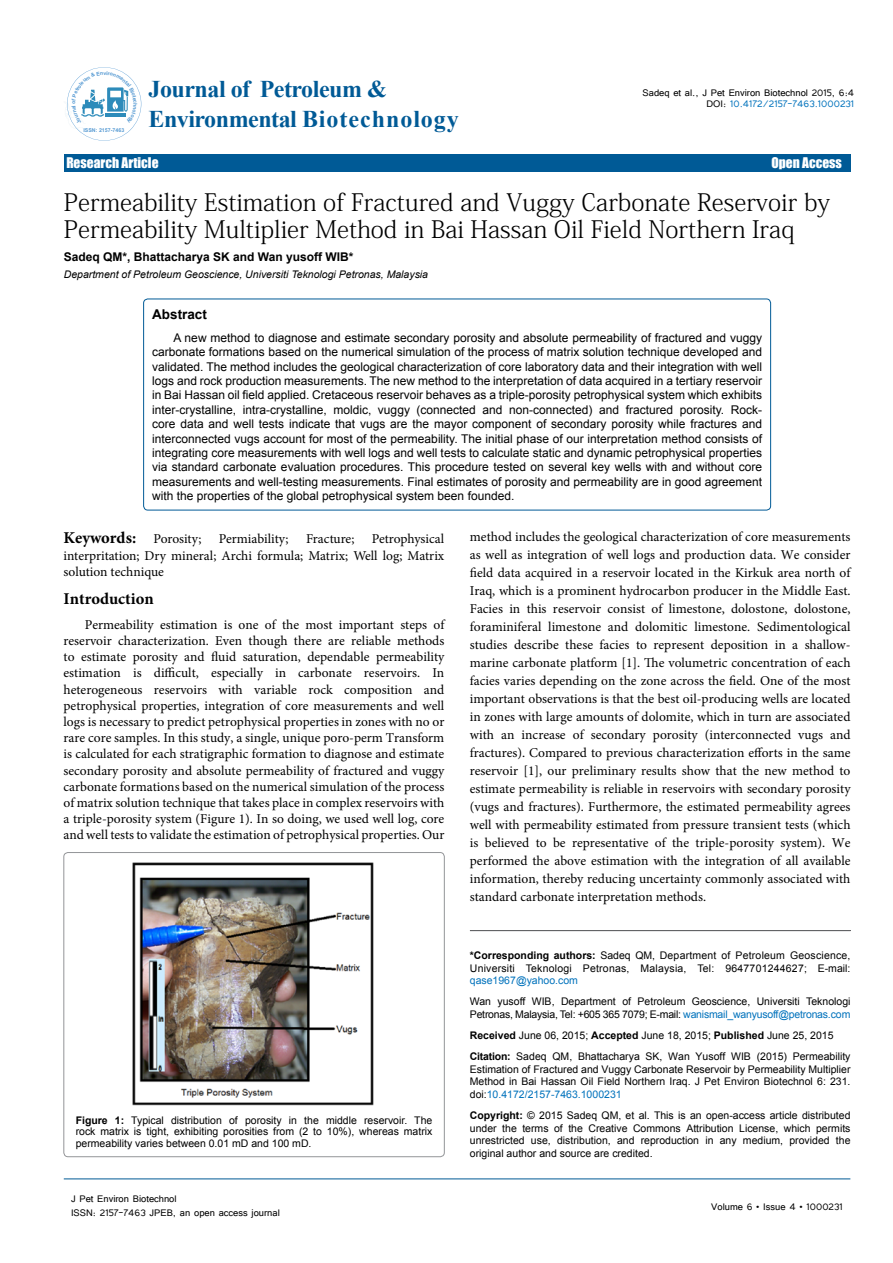
<style>
.page{position:relative;width:893px;height:1263px;background:#fff}
.page>*{position:absolute;margin:0;border:0;box-sizing:border-box;transform-origin:0 0}
.t1{font:24px/27px "Adobe Fangsong Std";color:#000}
.t2{font:700 24px "Times New Roman";letter-spacing:.01em;color:#005a96}
.t3{font:700 24px "Times New Roman";letter-spacing:-.02em;color:#005a96}
.t4{font:700 16.5px "Minion Pro";color:#000}
.t5{font:13.5px/18px "Minion Pro";color:#000;text-align:justify}
.t6{font:13.5px "Impact";color:#fff}
.t7{font:700 13.5px "Arial";color:#000}
.t8{font:12px/14.4px "Arial";color:#000;text-align:justify}
.t9{font:12px/11.1px "Tunga";color:#000;text-align:right}
.t10{font:700 12px "Arial";color:#000}
.t11{font:10.5px/12.6px "Arial";color:#000;text-align:justify}
.t12{font:10.5px/12.6px "Arial";letter-spacing:.02em;color:#000}
.t13{font:italic 10.5px "Arial";color:#000}
.t14{font:10.5px "Arial";color:#0072bc}
.t15{font:700 5.25px "Arial";color:#569ad3}
.s1{color:#0072bc}
.s2{font-weight:700}
</style>
<div class="page">
<div style="left:64px;top:154px;width:786px;height:17px;background:#005a96"></div>
<hr style="left:64px;top:1179px;width:786px;height:1px;background:#005a96">
<div style="left:144px;top:299px;width:627px;height:211px;border:1px solid #005a96;border-radius:4px"></div>
<hr style="left:470px;top:930px;width:380px;height:1px;background:#636466">
<div style="left:64px;top:852px;width:380px;height:305px;border:1px solid #939598;border-radius:4px"></div>
<img style="left:132px;top:862px;width:242px;height:243px">
<svg style="left:67px;top:67px;width:74px;height:74px"></svg>
<p class="t15" style="left:83px;top:127px;width:42px">ISSN: 2157-7463</p>
<h1 class="t3" style="left:149px;top:72px;width:240px">Journal of Petroleum &amp;</h1>
<h1 class="t2" style="left:148px;top:102px;width:312px">Environmental Biotechnology</h1>
<p class="t9" style="left:643px;top:86px;width:213px">Sadeq et al., J Pet Environ Biotechnol 2015, 6:4<br>DOI: <span class="s1">10.4172/2157-7463.1000231</span></p>
<p class="t6" style="left:66px;top:152px;width:94px">Research Article</p>
<p class="t6" style="left:771px;top:152px;width:72px">Open Access</p>
<h1 class="t1" style="left:64px;top:189px;width:768px">Permeability Estimation of Fractured and Vuggy Carbonate Reservoir by<br>Permeability Multiplier Method in Bai Hassan Oil Field Northern Iraq</h1>
<p class="t10" style="left:64px;top:249px;width:291px">Sadeq QM*, Bhattacharya SK and Wan yusoff WIB*</p>
<p class="t13" style="left:64px;top:267px;width:366px">Department of Petroleum Geoscience, Universiti Teknologi Petronas, Malaysia</p>
<p class="t7" style="left:152px;top:305px;width:56px">Abstract</p>
<p class="t8" style="left:152px;top:330px;width:611px;text-indent:21px">A new method to diagnose and estimate secondary porosity and absolute permeability of fractured and vuggy carbonate formations based on the numerical simulation of the process of matrix solution technique developed and validated. The method includes the geological characterization of core laboratory data and their integration with well logs and rock production measurements. The new method to the interpretation of data acquired in a tertiary reservoir in Bai Hassan oil field applied. Cretaceous reservoir behaves as a triple-porosity petrophysical system which exhibits inter-crystalline, intra-crystalline, moldic, vuggy (connected and non-connected) and fractured porosity. Rock&shy;core data and well tests indicate that vugs are the mayor component of secondary porosity while fractures and interconnected vugs account for most of the permeability. The initial phase of our interpretation method consists of integrating core measurements with well logs and well tests to calculate static and dynamic petrophysical properties via standard carbonate evaluation procedures. This procedure tested on several key wells with and without core measurements and well-testing measurements. Final estimates of porosity and permeability are in good agreement with the properties of the global petrophysical system been founded.</p>
<p class="t4" style="left:64px;top:526px;width:74px">Keywords:</p>
<p class="t5" style="left:154px;top:530px;width:49px">Porosity;</p>
<p class="t5" style="left:219px;top:530px;width:71px">Permiability;</p>
<p class="t5" style="left:306px;top:530px;width:50px">Fracture;</p>
<p class="t5" style="left:64px;top:531px;width:382px;line-height:16.2px;text-indent:308px">Petrophysical interpritation; Dry mineral; Archi formula; Matrix; Well log; Matrix solution technique</p>
<p class="t4" style="left:64px;top:587px;width:92px">Introduction</p>
<p class="t5" style="left:64px;top:616px;width:382px;line-height:16.2px;text-indent:21px">Permeability estimation is one of the most important steps of reservoir characterization. Even though there are reliable methods to estimate porosity and fluid saturation, dependable permeability estimation is difficult, especially in carbonate reservoirs. In heterogeneous reservoirs with variable rock composition and petrophysical properties, integration of core measurements and well logs is necessary to predict petrophysical properties in zones with no or rare core samples. In this study, a single, unique poro-perm Transform is calculated for each stratigraphic formation to diagnose and estimate secondary porosity and absolute permeability of fractured and vuggy carbonate formations based on the numerical simulation of the process of matrix solution technique that takes place in complex reservoirs with a triple-porosity system (Figure 1). In so doing, we used well log, core and well tests to validate the estimation of petrophysical properties. Our</p>
<p class="t11" style="left:76px;top:1114px;width:358px;line-height:11.6px"><span class="s2">Figure 1:</span> Typical distribution of porosity in the middle reservoir. The rock matrix is tight, exhibiting porosities from (2 to 10%), whereas matrix permeability varies between 0.01 mD and 100 mD.</p>
<p class="t9" style="left:71px;top:1190px;width:210px;line-height:14.4px;text-align:left">J Pet Environ Biotechnol<br>ISSN: 2157-7463 JPEB, an open access journal</p>
<p class="t5" style="left:470px;top:528px;width:382px">method includes the geological characterization of core measurements as well as integration of well logs and production data. We consider field data acquired in a reservoir located in the Kirkuk area north of Iraq, which is a prominent hydrocarbon producer in the Middle East.<br>Facies in this reservoir consist of limestone, dolostone, dolostone, foraminiferal limestone and dolomitic limestone. Sedimentological studies describe these facies to represent deposition in a shallow&shy;marine carbonate platform [1]. The volumetric concentration of each facies varies depending on the zone across the field. One of the most important observations is that the best oil-producing wells are located in zones with large amounts of dolomite, which in turn are associated with an increase of secondary porosity (interconnected vugs and fractures). Compared to previous characterization efforts in the same reservoir [1], our preliminary results show that the new method to estimate permeability is reliable in reservoirs with secondary porosity (vugs and fractures). Furthermore, the estimated permeability agrees well with permeability estimated from pressure transient tests (which is believed to be representative of the triple-porosity system). We performed the above estimation with the integration of all available information, thereby reducing uncertainty commonly associated with standard carbonate interpretation methods.</p>
<p class="t12" style="left:470px;top:949px;width:382px"><span class="s2">*Corresponding authors:</span> Sadeq QM, Department of Petroleum Geoscience,<br>Universiti Teknologi Petronas, Malaysia, Tel: 9647701244627; E-mail:</p>
<p class="t14" style="left:470px;top:973px;width:110px">qase1967@yahoo.com</p>
<p class="t11" style="left:470px;top:995px;width:382px">Wan yusoff WIB, Department of Petroleum Geoscience, Universiti Teknologi<br>Petronas, Malaysia, Tel: +605 365 7079; E-mail: <span class="s1">wanismail_wanyusoff@petronas.com</span></p>
<p class="t11" style="left:470px;top:1025px;width:382px;line-height:21.1px"><span class="s2">Received</span> June 06, 2015; <span class="s2">Accepted</span> June 18, 2015; <span class="s2">Published</span> June 25, 2015<br><span class="s2">Citation:</span> Sadeq QM, Bhattacharya SK, Wan Yusoff WIB (2015) Permeability</p>
<p class="t11" style="left:470px;top:1063px;width:382px">Estimation of Fractured and Vuggy Carbonate Reservoir by Permeability Multiplier Method in Bai Hassan Oil Field Northern Iraq. J Pet Environ Biotechnol 6: 231. doi:<span class="s1">10.4172/2157-7463.1000231</span></p>
<p class="t11" style="left:470px;top:1109px;width:382px"><span class="s2">Copyright:</span> © 2015 Sadeq QM, et al. This is an open-access article distributed under the terms of the Creative Commons Attribution License, which permits unrestricted use, distribution, and reproduction in any medium, provided the original author and source are credited.</p>
<p class="t9" style="left:711px;top:1200px;width:133px">Volume 6 • Issue 4 • 1000231</p>
</div>
